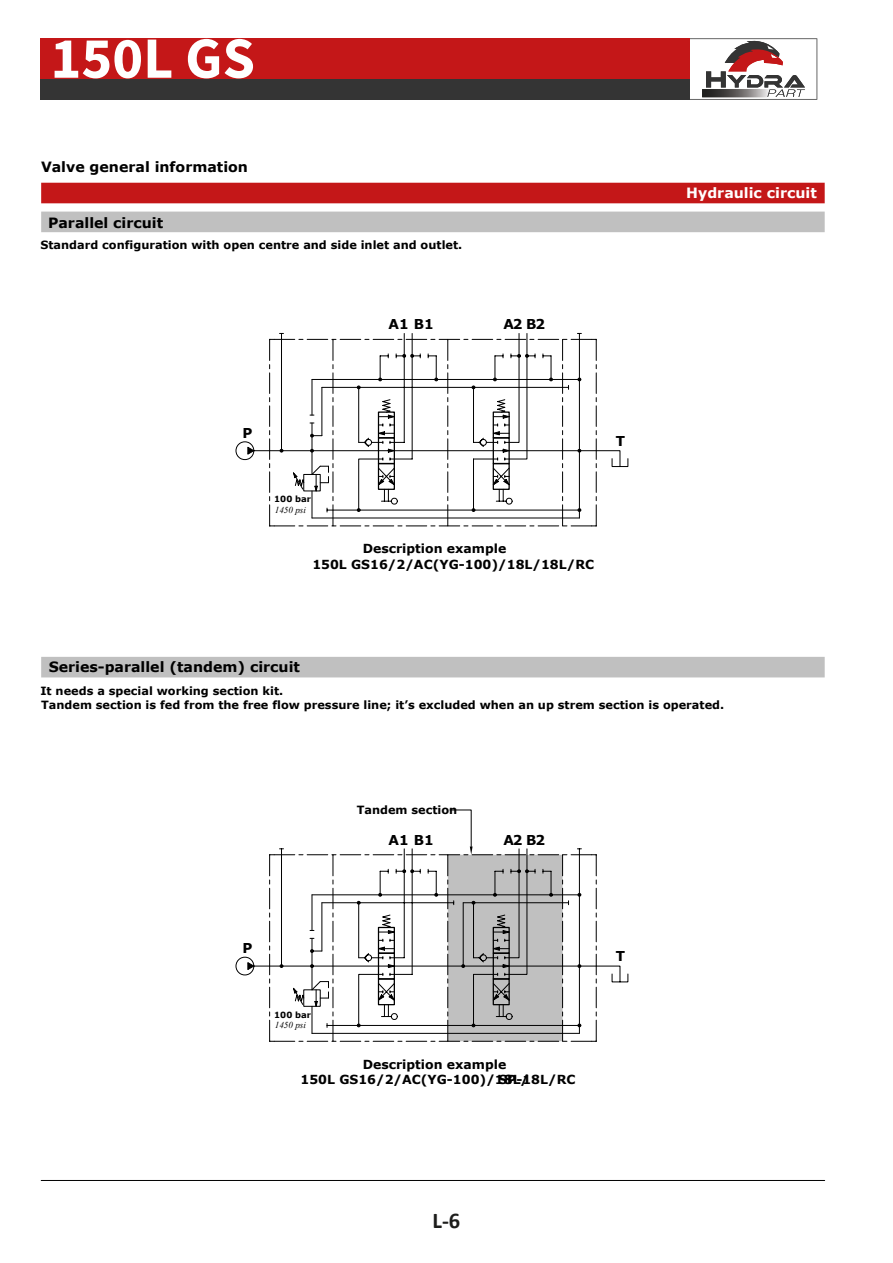
<style>
.page{position:relative;width:893px;height:1263px;background:#fff}
.page>*{position:absolute;margin:0;border:0;box-sizing:border-box;transform-origin:0 0}
.t1{font:700 58.5px "Source Sans Pro";color:#fff}
.t2{font:700 22.5px "Calibri";color:#1d1d1b}
.t3{font:700 14.25px "Verdana";color:#000}
.t4{font:700 14.25px "Verdana";color:#fff}
.t5{font:700 13.65px "Verdana";letter-spacing:-.04em;color:#000}
.t6{font:700 12.45px/15.5px "Verdana";color:#000}
.t7{font:700 11.4px/14.1px "Verdana";color:#000}
.t8{font:italic 9.15px "Times New Roman";color:#000}
.t9{font:700 8.55px "Verdana";color:#000}
</style>
<div class="page">
<div style="left:41px;top:183px;width:784px;height:20px;background:#c41718"></div>
<hr style="left:41px;top:1180px;width:784px;height:1px;background:#000">
<div style="left:41px;top:212px;width:784px;height:20px;background:#c0c0c0"></div>
<div style="left:41px;top:657px;width:784px;height:20px;background:#c0c0c0"></div>
<div style="left:379px;top:657px;width:174px;height:21px;background:#c0c0c0"></div>
<svg style="left:235px;top:333px;width:393px;height:194px"></svg>
<svg style="left:235px;top:809px;width:393px;height:233px"></svg>
<div style="left:40px;top:38px;width:649px;height:42px;background:#c41718"></div>
<div style="left:40px;top:79px;width:649px;height:21px;background:#343434"></div>
<svg style="left:689px;top:38px;width:128px;height:62px"></svg>
<h1 class="t1" style="left:50px;top:19px;width:206px">150L GS</h1>
<p class="t3" style="left:41px;top:157px;width:208px">Valve general information</p>
<p class="t3" style="left:48px;top:213px;width:117px">Parallel circuit</p>
<p class="t7" style="left:40px;top:238px;width:423px">Standard configuration with open centre and side inlet and outlet.</p>
<p class="t5" style="left:389px;top:315px;width:47px">A1 B1</p>
<p class="t5" style="left:503px;top:316px;width:43px">A2 B2</p>
<p class="t5" style="left:243px;top:424px;width:11px">P</p>
<p class="t9" style="left:274px;top:494px;width:38px">100 bar</p>
<p class="t8" style="left:275px;top:503px;width:33px">1450 psi</p>
<p class="t6" style="left:312px;top:541px;width:283px;text-indent:50px">Description example<br>150L GS16/2/AC(YG-100)/18L/18L/RC</p>
<p class="t5" style="left:616px;top:432px;width:11px">T</p>
<p class="t4" style="left:686px;top:183px;width:132px">Hydraulic circuit</p>
<p class="t3" style="left:49px;top:657px;width:253px">Series-parallel (tandem) circuit</p>
<p class="t7" style="left:40px;top:683px;width:685px">It needs a special working section kit.<br>Tandem section is fed from the free flow pressure line; it’s excluded when an up strem section is operated.</p>
<p class="t7" style="left:357px;top:802px;width:102px">Tandem section</p>
<p class="t5" style="left:389px;top:831px;width:47px">A1 B1</p>
<p class="t5" style="left:503px;top:831px;width:43px">A2 B2</p>
<p class="t5" style="left:243px;top:939px;width:11px">P</p>
<p class="t9" style="left:274px;top:1009px;width:38px">100 bar</p>
<p class="t8" style="left:275px;top:1019px;width:33px">1450 psi</p>
<p class="t6" style="left:300px;top:1057px;width:230px;text-indent:62px">Description example<br>150L GS16/2/AC(YG-100)/18L/</p>
<p class="t6" style="left:498px;top:1072px;width:79px">SP-18L/RC</p>
<p class="t5" style="left:616px;top:947px;width:11px">T</p>
<h2 class="t2" style="left:432px;top:1205px;width:29px">L-6</h2>
</div>
